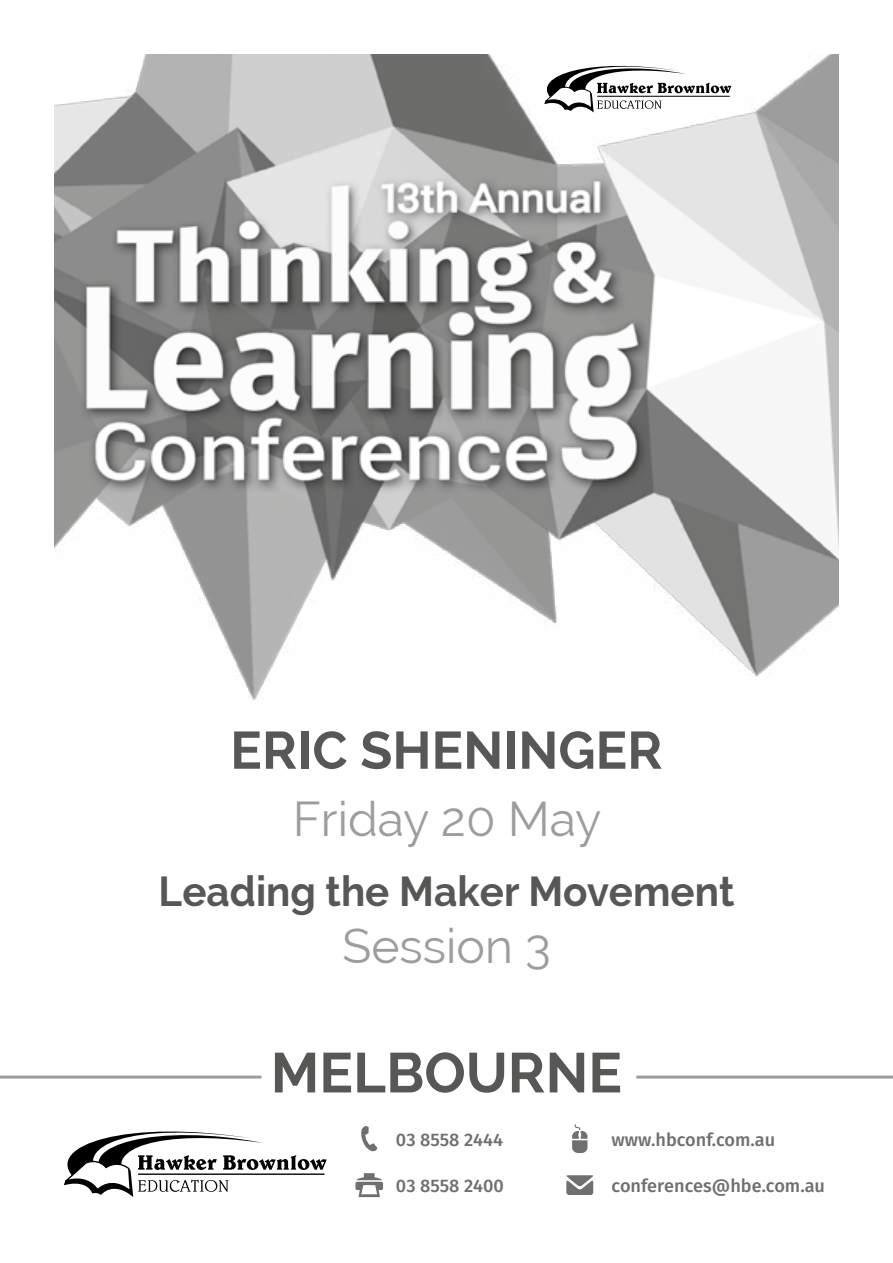
<style>
.page{position:relative;width:893px;height:1263px;background:#fff}
.page>*{position:absolute;margin:0;border:0;box-sizing:border-box;transform-origin:0 0}
.t1{font:700 56.1px "Raleway";color:#575756}
.t2{font:700 52.5px "Raleway";color:#575756}
.t3{font:48px "Raleway";color:#9d9d9c}
.t4{font:700 42px "Raleway";color:#575756;scale:.96 1}
.t5{font:500 18.15px "Fira Sans";color:#706f6f}
</style>
<div class="page">
<img style="left:54px;top:54px;width:785px;height:646px">
<hr style="left:0;top:1075px;width:261px;height:3px;background:#9d9d9c">
<hr style="left:636px;top:1075px;width:257px;height:3px;background:#9d9d9c">
<svg style="left:572px;top:1124px;width:15px;height:29px"></svg>
<svg style="left:566px;top:1175px;width:27px;height:20px"></svg>
<svg style="left:361px;top:1126px;width:16px;height:26px"></svg>
<svg style="left:355px;top:1173px;width:28px;height:24px"></svg>
<svg style="left:531px;top:56px;width:200px;height:57px"></svg>
<hr style="left:597px;top:96px;width:133px;height:1px;background:#000">
<svg style="left:63px;top:1131px;width:264px;height:66px"></svg>
<hr style="left:138px;top:1173px;width:186px;height:2px;background:#000">
<h2 class="t2" style="left:230px;top:720px;width:434px">ERIC SHENINGER</h2>
<h3 class="t3" style="left:293px;top:791px;width:310px">Friday 20 May</h3>
<h3 class="t4" style="left:159px;top:867px;width:601px">Leading the Maker Movement</h3>
<h3 class="t3" style="left:342px;top:918px;width:210px">Session 3</h3>
<h1 class="t1" style="left:271px;top:1041px;width:353px">MELBOURNE</h1>
<p class="t5" style="left:396px;top:1127px;width:109px">03 8558 2444</p>
<p class="t5" style="left:396px;top:1173px;width:110px">03 8558 2400</p>
<p class="t5" style="left:612px;top:1127px;width:165px">www.hbconf.com.au</p>
<p class="t5" style="left:612px;top:1173px;width:215px">conferences@hbe.com.au</p>
</div>
